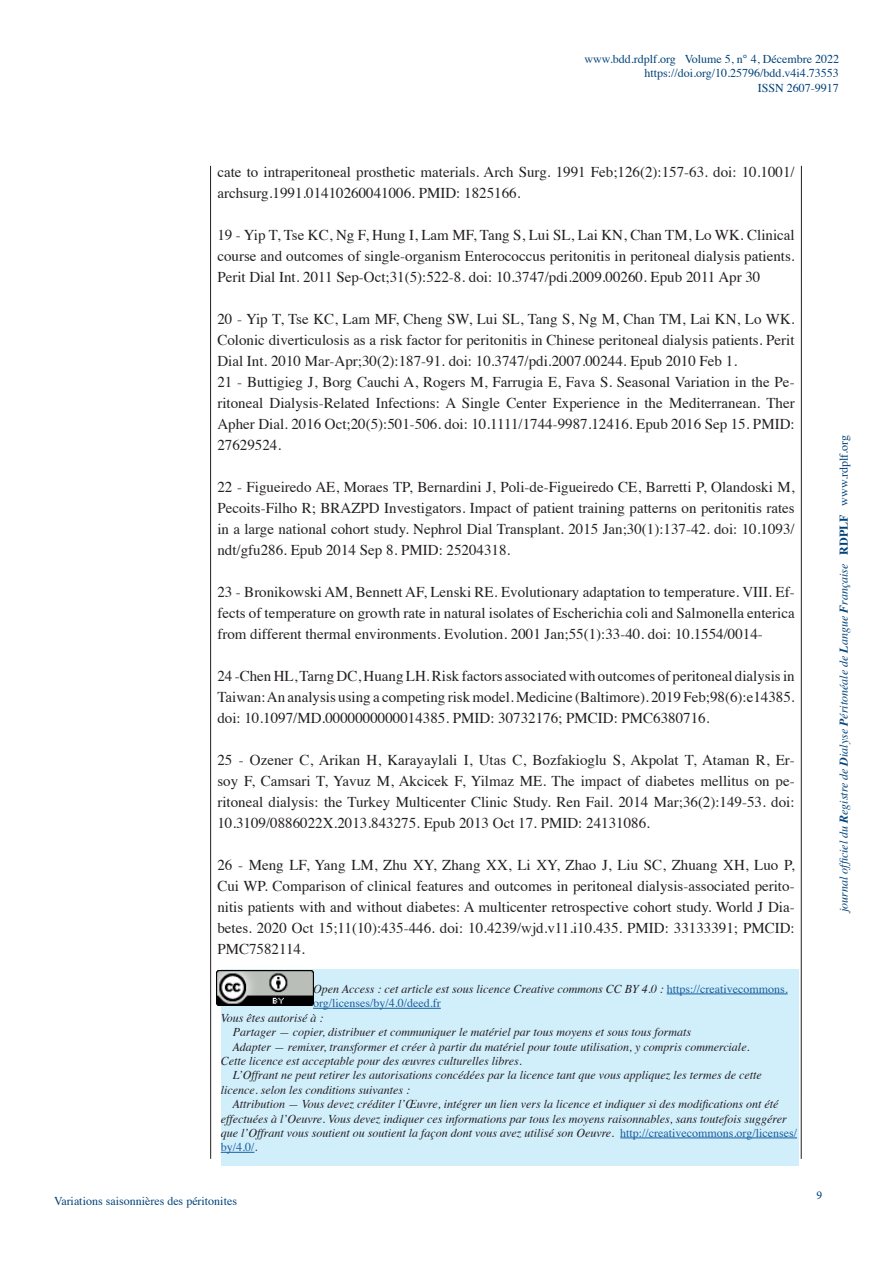
<style>
.page{position:relative;width:893px;height:1263px;background:#fff}
.page>*{position:absolute;margin:0;border:0;box-sizing:border-box;transform-origin:0 0}
.t1{font:15px/21px "Times";color:#231f20;text-align:justify}
.t2{font:italic 12px/14.4px "Times";color:#231f20}
.t3{font:12px "Times";color:#004279}
.t4{font:italic 12px "Times";color:#004279}
.t5{font:12px "Minion Pro";color:#004279}
.s1{font-style:normal;color:#175d9e}
.s2{font-weight:700}
.s3{font-weight:700;font-style:normal}
.s4{font-style:normal}
</style>
<div class="page">
<hr style="left:210px;top:166px;width:1px;height:993px;background:#231f20">
<hr style="left:801px;top:166px;width:1px;height:993px;background:#231f20">
<div style="left:221px;top:969px;width:577px;height:197px;background:#d1eefb"></div>
<hr style="left:667px;top:993px;width:121px;height:1px;background:#175d9e">
<hr style="left:313px;top:1008px;width:128px;height:1px;background:#175d9e">
<hr style="left:620px;top:1137px;width:177px;height:1px;background:#175d9e">
<hr style="left:221px;top:1152px;width:33px;height:1px;background:#175d9e">
<img style="left:216px;top:971px;width:97px;height:34px">
<p class="t3" style="left:585px;top:48px;width:256px">www.bdd.rdplf.org Volume 5, n° 4, Décembre 2022</p>
<p class="t3" style="left:644px;top:62px;width:196px">https://doi.org/10.25796/bdd.v4i4.73553</p>
<p class="t3" style="left:758px;top:77px;width:82px">ISSN 2607-9917</p>
<p class="t1" style="left:217px;top:160px;width:579px">cate to intraperitoneal prosthetic materials. Arch Surg. 1991 Feb;126(2):157-63. doi: 10.1001/ archsurg.1991.01410260041006. PMID: 1825166.</p>
<p class="t1" style="left:217px;top:223px;width:579px">19 - Yip T, Tse KC, Ng F, Hung I, Lam MF, Tang S, Lui SL, Lai KN, Chan TM, Lo WK. Clinical course and outcomes of single-organism Enterococcus peritonitis in peritoneal dialysis patients.<br>Perit Dial Int. 2011 Sep-Oct;31(5):522-8. doi: 10.3747/pdi.2009.00260. Epub 2011 Apr 30</p>
<p class="t1" style="left:217px;top:307px;width:579px">20 - Yip T, Tse KC, Lam MF, Cheng SW, Lui SL, Tang S, Ng M, Chan TM, Lai KN, Lo WK.<br>Colonic diverticulosis as a risk factor for peritonitis in Chinese peritoneal dialysis patients. Perit Dial Int. 2010 Mar-Apr;30(2):187-91. doi: 10.3747/pdi.2007.00244. Epub 2010 Feb 1.</p>
<p class="t1" style="left:217px;top:370px;width:579px">21 - Buttigieg J, Borg Cauchi A, Rogers M, Farrugia E, Fava S. Seasonal Variation in the Pe&shy;ritoneal Dialysis-Related Infections: A Single Center Experience in the Mediterranean. Ther Apher Dial. 2016 Oct;20(5):501-506. doi: 10.1111/1744-9987.12416. Epub 2016 Sep 15. PMID:<br>27629524.</p>
<p class="t1" style="left:217px;top:475px;width:579px">22 - Figueiredo AE, Moraes TP, Bernardini J, Poli-de-Figueiredo CE, Barretti P, Olandoski M, Pecoits-Filho R; BRAZPD Investigators. Impact of patient training patterns on peritonitis rates in a large national cohort study. Nephrol Dial Transplant. 2015 Jan;30(1):137-42. doi: 10.1093/ ndt/gfu286. Epub 2014 Sep 8. PMID: 25204318.</p>
<p class="t1" style="left:217px;top:580px;width:579px">23 - Bronikowski AM, Bennett AF, Lenski RE. Evolutionary adaptation to temperature. VIII. Ef&shy;fects of temperature on growth rate in natural isolates of Escherichia coli and Salmonella enterica from different thermal environments. Evolution. 2001 Jan;55(1):33-40. doi: 10.1554/0014-</p>
<p class="t1" style="left:217px;top:664px;width:579px">24 -Chen HL, Tarng DC, Huang LH. Risk factors associated with outcomes of peritoneal dialysis in Taiwan: An analysis using a competing risk model. Medicine (Baltimore). 2019 Feb;98(6):e14385. doi: 10.1097/MD.0000000000014385. PMID: 30732176; PMCID: PMC6380716.</p>
<p class="t1" style="left:217px;top:748px;width:579px">25 - Ozener C, Arikan H, Karayaylali I, Utas C, Bozfakioglu S, Akpolat T, Ataman R, Er&shy;soy F, Camsari T, Yavuz M, Akcicek F, Yilmaz ME. The impact of diabetes mellitus on pe&shy;ritoneal dialysis: the Turkey Multicenter Clinic Study. Ren Fail. 2014 Mar;36(2):149-53. doi:<br>10.3109/0886022X.2013.843275. Epub 2013 Oct 17. PMID: 24131086.</p>
<p class="t1" style="left:217px;top:853px;width:579px">26 - Meng LF, Yang LM, Zhu XY, Zhang XX, Li XY, Zhao J, Liu SC, Zhuang XH, Luo P, Cui WP. Comparison of clinical features and outcomes in peritoneal dialysis-associated perito&shy;nitis patients with and without diabetes: A multicenter retrospective cohort study. World J Dia&shy;betes. 2020 Oct 15;11(10):435-446. doi: 10.4239/wjd.v11.i10.435. PMID: 33133391; PMCID:<br>PMC7582114.</p>
<p class="t2" style="left:313px;top:981px;width:476px">Open Access : cet article est sous licence Creative commons CC BY 4.0 : <span class="s1">https://creativecommons. org/licenses/by/4.0/deed.fr</span></p>
<p class="t2" style="left:221px;top:1010px;width:104px">Vous êtes autorisé à :</p>
<p class="t2" style="left:233px;top:1024px;width:460px">Partager — copier, distribuer et communiquer le matériel par tous moyens et sous tous formats</p>
<p class="t2" style="left:233px;top:1038px;width:519px">Adapter — remixer, transformer et créer à partir du matériel pour toute utilisation, y compris commerciale.</p>
<p class="t2" style="left:221px;top:1053px;width:302px">Cette licence est acceptable pour des œuvres culturelles libres.</p>
<p class="t2" style="left:221px;top:1067px;width:542px;text-indent:12px">L’Offrant ne peut retirer les autorisations concédées par la licence tant que vous appliquez les termes de cette licence. selon les conditions suivantes :</p>
<p class="t2" style="left:221px;top:1096px;width:578px;text-indent:12px">Attribution — Vous devez créditer l’Œuvre, intégrer un lien vers la licence et indiquer si des modifications ont été effectuées à l’Oeuvre. Vous devez indiquer ces informations par tous les moyens raisonnables, sans toutefois suggérer que l’Offrant vous soutient ou soutient la façon dont vous avez utilisé son Oeuvre. <span class="s1">http://creativecommons.org/licenses/ by/4.0/</span>.</p>
<p class="t3" style="left:54px;top:1189px;width:184px">Variations saisonnières des péritonites</p>
<p class="t4" style="left:833px;top:912px;width:478px;rotate:-90deg">journal officiel du <span class="s2">R</span>egistre de <span class="s2">D</span>ialyse <span class="s2">P</span>éritonéale de <span class="s2">L</span>angue <span class="s2">F</span>rançaise <span class="s3">RDPLF</span> <span class="s4">www.rdplf.org</span></p>
<p class="t5" style="left:816px;top:1187px;width:7px">9</p>
</div>
